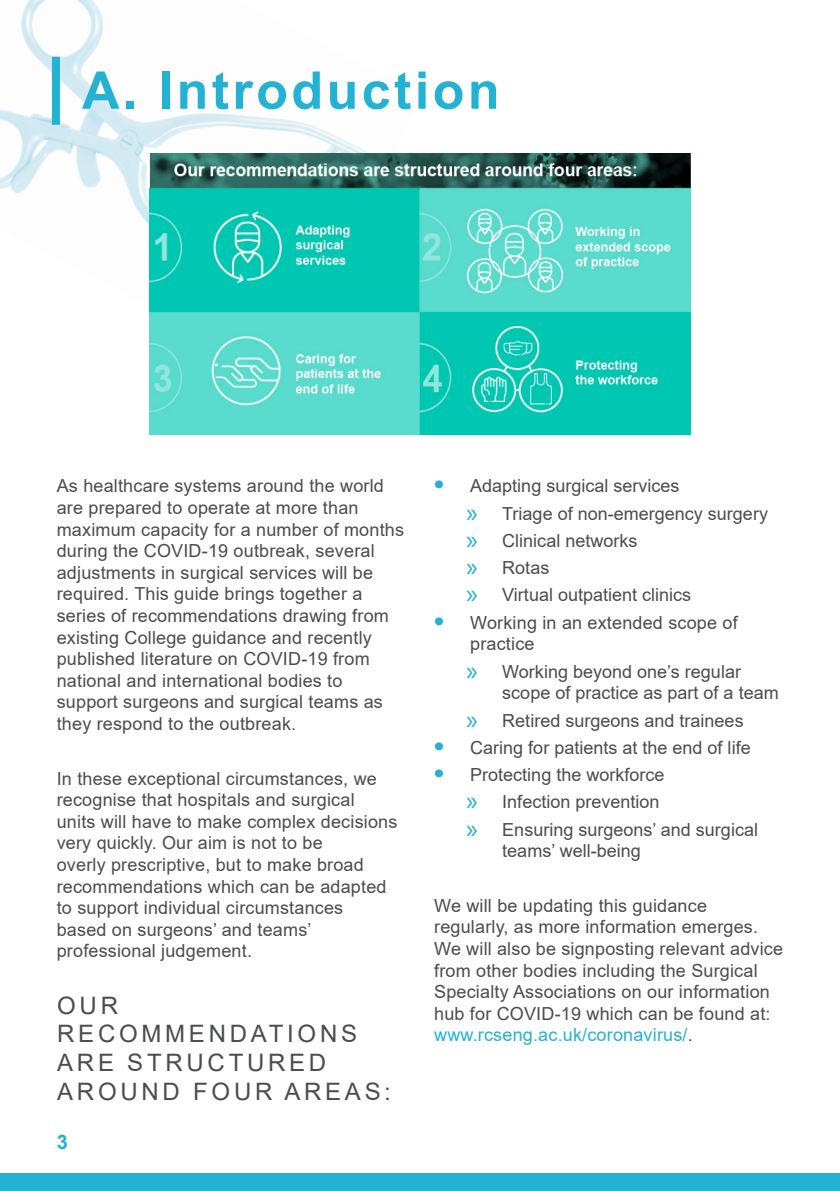
<style>
.page{position:relative;width:840px;height:1191px;background:#fff}
.page>*{position:absolute;margin:0;border:0;box-sizing:border-box;transform-origin:0 0}
._11_HEADING_30PT{font:700 52px "Arial";letter-spacing:.065em;color:#23b2d3}
._14_BODY_COPY_9PT{font:24px/28.8px "Arial";letter-spacing:.155em;color:#4b4c4d}
.t1{font:700 20px "Arial";color:#23b2d3}
._14_BODY_COPY_9PT-2{font:18px/21.6px "Arial";letter-spacing:.01em;color:#4b4c4d}
.s1{font-weight:700;font-size:28px;color:#23b2d3}
.s2{font-family:"Myriad Pro";font-size:28px;color:#23b2d3}
.s3{color:#23b2d3}
</style>
<div class="page">
<div style="left:0;top:1174px;width:839px;height:17px;background:#23b2d3"></div>
<img style="left:0;top:0;width:368px;height:225px">
<img style="left:149px;top:153px;width:541px;height:281px">
<div style="left:52px;top:57px;width:8px;height:68px;background:#23b2d3"></div>
<p class="_11_HEADING_30PT" style="left:82px;top:54px;width:419px">A. Introduction</p>
<p class="_14_BODY_COPY_9PT-2" style="left:57px;top:475px;width:348px">As healthcare systems around the world are prepared to operate at more than maximum capacity for a number of months during the COVID-19 outbreak, several adjustments in surgical services will be required. This guide brings together a series of recommendations drawing from existing College guidance and recently published literature on COVID-19 from national and international bodies to support surgeons and surgical teams as they respond to the outbreak.</p>
<p class="_14_BODY_COPY_9PT-2" style="left:57px;top:767px;width:342px">In these exceptional circumstances, we recognise that hospitals and surgical units will have to make complex decisions very quickly. Our aim is not to be<br>overly prescriptive, but to make broad recommendations which can be adapted to support individual circumstances based on surgeons’ and teams’ professional judgement.</p>
<p class="_14_BODY_COPY_9PT" style="left:57px;top:990px;width:335px">OUR<br>RECOMMENDATIONS<br>ARE STRUCTURED<br>AROUND FOUR AREAS:</p>
<p class="t1" style="left:57px;top:1127px;width:13px">3</p>
<p class="_14_BODY_COPY_9PT-2" style="left:434px;top:475px;width:247px"><span class="s1">•</span> Adapting surgical services</p>
<p class="_14_BODY_COPY_9PT-2" style="left:466px;top:502px;width:303px"><span class="s2">»</span> Triage of non-emergency surgery</p>
<p class="_14_BODY_COPY_9PT-2" style="left:466px;top:529px;width:173px"><span class="s2">»</span> Clinical networks</p>
<p class="_14_BODY_COPY_9PT-2" style="left:466px;top:557px;width:85px"><span class="s2">»</span> Rotas</p>
<p class="_14_BODY_COPY_9PT-2" style="left:466px;top:584px;width:226px"><span class="s2">»</span> Virtual outpatient clinics</p>
<p class="_14_BODY_COPY_9PT-2" style="left:470px;top:611px;width:269px;text-indent:-36px"><span class="s1">•</span> Working in an extended scope of practice</p>
<p class="_14_BODY_COPY_9PT-2" style="left:502px;top:660px;width:278px;text-indent:-36px"><span class="s2">»</span> Working beyond one’s regular scope of practice as part of a team</p>
<p class="_14_BODY_COPY_9PT-2" style="left:466px;top:709px;width:279px"><span class="s2">»</span> Retired surgeons and trainees</p>
<p class="_14_BODY_COPY_9PT-2" style="left:434px;top:736px;width:318px"><span class="s1">•</span> Caring for patients at the end of life</p>
<p class="_14_BODY_COPY_9PT-2" style="left:434px;top:764px;width:232px"><span class="s1">•</span> Protecting the workforce</p>
<p class="_14_BODY_COPY_9PT-2" style="left:466px;top:791px;width:195px"><span class="s2">»</span> Infection prevention</p>
<p class="_14_BODY_COPY_9PT-2" style="left:502px;top:818px;width:257px;text-indent:-36px"><span class="s2">»</span> Ensuring surgeons’ and surgical teams’ well-being</p>
<p class="_14_BODY_COPY_9PT-2" style="left:434px;top:894px;width:350px">We will be updating this guidance regularly, as more information emerges.<br>We will also be signposting relevant advice from other bodies including the Surgical Specialty Associations on our information hub for COVID-19 which can be found at: <span class="s3">www.rcseng.ac.uk/coronavirus/</span>.</p>
</div>
